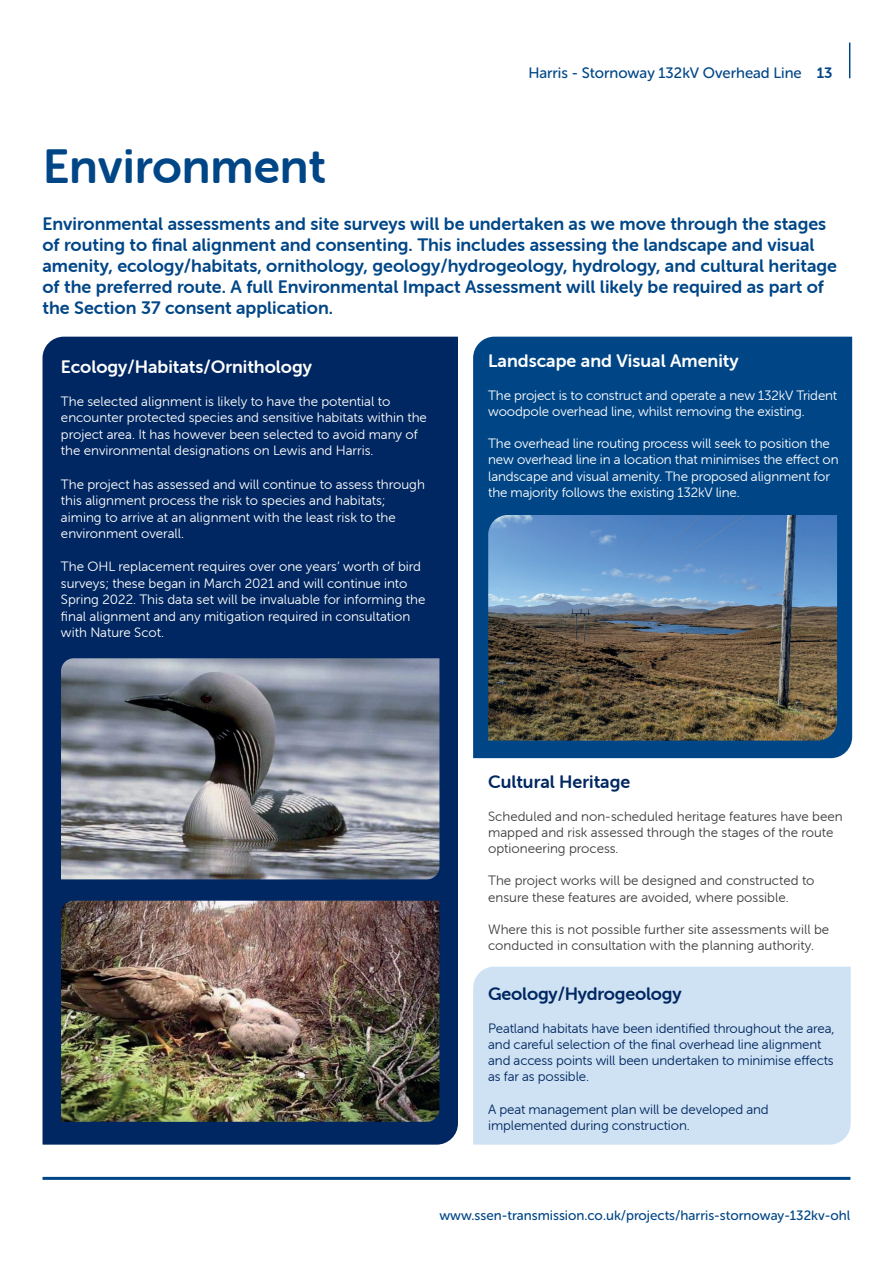
<style>
.page{position:relative;width:893px;height:1263px;background:#fff}
.page>*{position:absolute;margin:0;border:0;box-sizing:border-box;transform-origin:0 0}
.t1{font:48px "Museo Sans Rounded 700";color:#004687}
.t2{font:18px/21px "Museo Sans Rounded 700";color:#004687}
.t3{font:18px "Museo Sans Rounded 700";color:#fff}
.t4{font:18px "Museo Sans Rounded 700";letter-spacing:-.01em;color:#002761}
.t5{font:15px "Museo Sans Rounded 500";color:#004687}
.t6{font:13.5px/16.5px "Museo Sans Rounded 300";color:#fff}
.t7{font:13.5px/16.2px "Museo Sans Rounded 300";color:#3e3e3f}
.t8{font:13.5px/16.2px "Museo Sans Rounded 300";letter-spacing:-.01em;color:#002761}
.t9{font:13.5px "Museo Sans Rounded 500";color:#004687}
.s1{font-family:"Museo Sans Rounded 700"}
</style>
<div class="page">
<div style="left:43px;top:337px;width:415px;height:807px;background:#002761"></div>
<img style="left:61px;top:901px;width:378px;height:221px">
<img style="left:61px;top:658px;width:378px;height:221px">
<div style="left:473px;top:337px;width:379px;height:421px;background:#004687"></div>
<div style="left:473px;top:966px;width:378px;height:178px;background:#cfe2f3"></div>
<img style="left:488px;top:515px;width:349px;height:226px">
<hr style="left:43px;top:1177px;width:807px;height:3px;background:#004687">
<hr style="left:849px;top:43px;width:1px;height:35px;background:#004687">
<p class="t5" style="left:528px;top:65px;width:306px">Harris - Stornoway 132kV Overhead Line <span class="s1">13</span></p>
<p class="t1" style="left:43px;top:140px;width:285px">Environment</p>
<p class="t2" style="left:43px;top:214px;width:796px">Environmental assessments and site surveys will be undertaken as we move through the stages of routing to final alignment and consenting. This includes assessing the landscape and visual amenity, ecology/habitats, ornithology, geology/hydrogeology, hydrology, and cultural heritage of the preferred route. A full Environmental Impact Assessment will likely be required as part of the Section 37 consent application.</p>
<p class="t3" style="left:61px;top:357px;width:253px">Ecology/Habitats/Ornithology</p>
<p class="t6" style="left:61px;top:393px;width:367px">The selected alignment is likely to have the potential to encounter protected species and sensitive habitats within the project area. It has however been selected to avoid many of the environmental designations on Lewis and Harris.</p>
<p class="t6" style="left:61px;top:476px;width:365px">The project has assessed and will continue to assess through this alignment process the risk to species and habitats; aiming to arrive at an alignment with the least risk to the environment overall.</p>
<p class="t6" style="left:61px;top:558px;width:366px">The OHL replacement requires over one years’ worth of bird surveys; these began in March 2021 and will continue into Spring 2022. This data set will be invaluable for informing the final alignment and any mitigation required in consultation with Nature Scot.</p>
<p class="t3" style="left:488px;top:351px;width:252px">Landscape and Visual Amenity</p>
<p class="t6" style="left:488px;top:387px;width:350px">The project is to construct and operate a new 132kV Trident woodpole overhead line, whilst removing the existing.</p>
<p class="t6" style="left:488px;top:436px;width:352px">The overhead line routing process will seek to position the new overhead line in a location that minimises the effect on landscape and visual amenity. The proposed alignment for the majority follows the existing 132kV line.</p>
<p class="t4" style="left:488px;top:772px;width:143px">Cultural Heritage</p>
<p class="t7" style="left:488px;top:808px;width:356px">Scheduled and non-scheduled heritage features have been mapped and risk assessed through the stages of the route optioneering process.</p>
<p class="t7" style="left:488px;top:873px;width:328px">The project works will be designed and constructed to ensure these features are avoided, where possible.</p>
<p class="t7" style="left:488px;top:921px;width:342px">Where this is not possible further site assessments will be conducted in consultation with the planning authority.</p>
<p class="t4" style="left:488px;top:984px;width:195px">Geology/Hydrogeology</p>
<p class="t8" style="left:488px;top:1020px;width:348px">Peatland habitats have been identified throughout the area, and careful selection of the final overhead line alignment and access points will been undertaken to minimise effects as far as possible.</p>
<p class="t8" style="left:488px;top:1101px;width:282px">A peat management plan will be developed and implemented during construction.</p>
<p class="t9" style="left:439px;top:1208px;width:413px">www.ssen-transmission.co.uk/projects/harris-stornoway-132kv-ohl</p>
</div>
